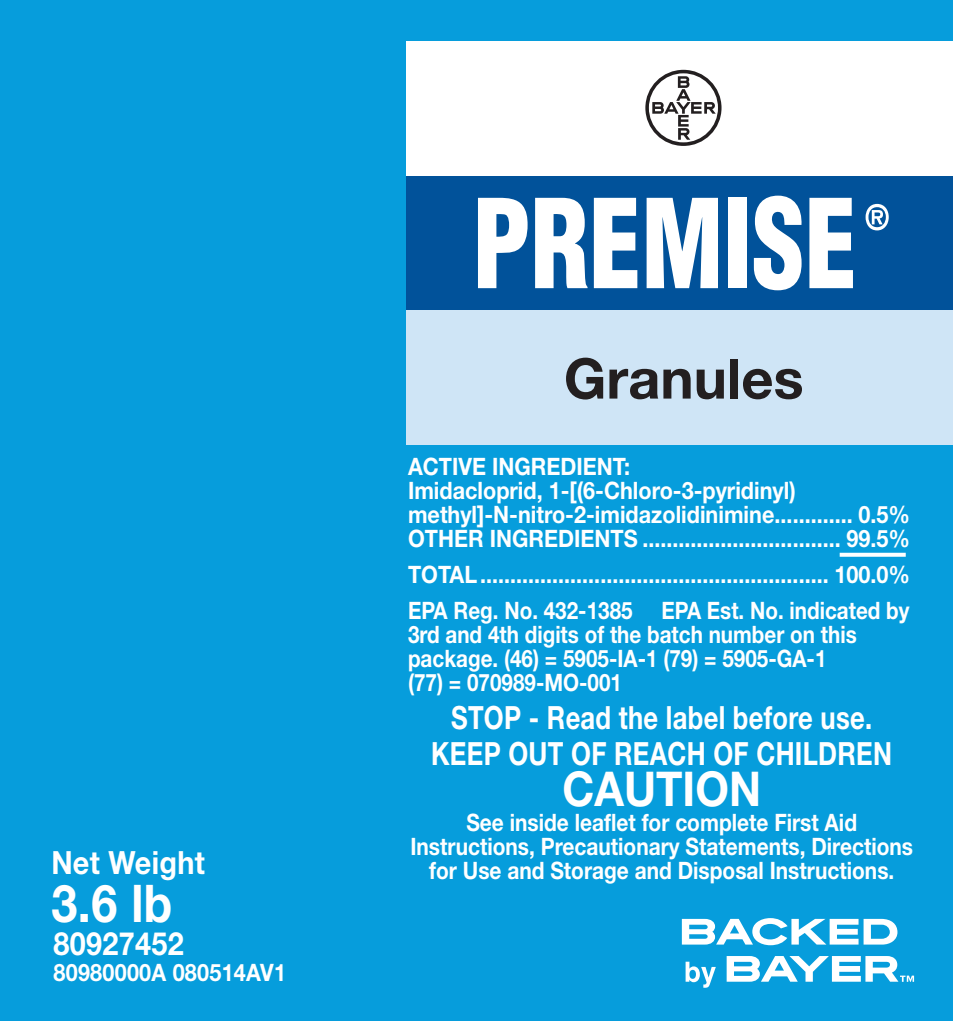
<style>
.page{position:relative;width:953px;height:1021px;background:#fff}
.page>*{position:absolute;margin:0;border:0;box-sizing:border-box;transform-origin:0 0}
.t1{font:700 56px "Helvetica Neue";color:#231f20}
.t2{font:700 52px "Helvetica Neue";color:#fff;scale:.9 1}
.t3{font:700 48px "Helvetica Neue";color:#fff;scale:.9 1}
.t4{font:700 32px/36px "Helvetica Neue";letter-spacing:.01em;color:#fff;text-align:center;scale:.8 1}
.t5{font:700 32px "Helvetica Neue";letter-spacing:.01em;color:#fff;scale:.9 1}
.t6{font:700 24px/24px "Helvetica Neue";color:#fff;scale:.9 1}
.t7{font:700 24px/24px "Helvetica Neue";color:#fff;text-align:center;scale:.87 1}
.t8{font:700 24px/24px "Helvetica Neue";color:#fff;scale:.86 1}
</style>
<div class="page">
<div style="left:0;top:0;width:952px;height:1021px;background:#069ddc"></div>
<svg style="left:839px;top:553px;width:66px;height:4px"></svg>
<svg style="left:681px;top:918px;width:216px;height:27px"></svg>
<svg style="left:726px;top:956px;width:187px;height:26px"></svg>
<svg style="left:685px;top:961px;width:30px;height:27px"></svg>
<div style="left:406px;top:175px;width:546px;height:136px;background:#01529a"></div>
<div style="left:406px;top:41px;width:546px;height:134px;background:#fff"></div>
<div style="left:406px;top:310px;width:546px;height:134px;background:#cfe5f6"></div>
<svg style="left:645px;top:70px;width:76px;height:76px"></svg>
<svg style="left:478px;top:198px;width:49px;height:90px"></svg>
<svg style="left:535px;top:198px;width:52px;height:90px"></svg>
<svg style="left:593px;top:198px;width:44px;height:90px"></svg>
<svg style="left:646px;top:198px;width:71px;height:90px"></svg>
<div style="left:728px;top:198px;width:18px;height:90px;background:#fff"></div>
<svg style="left:753px;top:196px;width:49px;height:94px"></svg>
<svg style="left:809px;top:198px;width:43px;height:90px"></svg>
<svg style="left:865px;top:204px;width:23px;height:26px"></svg>
<svg style="left:948px;top:0;width:5px;height:4px"></svg>
<h3 class="t5" style="left:51px;top:851px;width:172px">Net Weight</h3>
<h2 class="t2" style="left:51px;top:884px;width:136px">3.6 lb</h2>
<h3 class="t5" style="left:54px;top:932px;width:146px">80927452</h3>
<p class="t6" style="left:54px;top:962px;width:260px">80980000A 080514AV1</p>
<h1 class="t1" style="left:563px;top:359px;width:241px">Granules</h1>
<p class="t6" style="left:408px;top:457px;width:559px">ACTIVE INGREDIENT:<br>Imidacloprid, 1-[(6-Chloro-3-pyridinyl) methyl]-N-nitro-2-imidazolidinimine............. 0.5% OTHER INGREDIENTS ................................. 99.5%</p>
<p class="t6" style="left:408px;top:559px;width:559px;line-height:36px">TOTAL.......................................................... 100.0%<br>EPA Reg. No. 432-1385 EPA Est. No. indicated by</p>
<p class="t8" style="left:408px;top:625px;width:523px">3rd and 4th digits of the batch number on this package. (46) = 5905-IA-1 (79) = 5905-GA-1 (77) = 070989-MO-001</p>
<h3 class="t4" style="left:431px;top:703px;width:577px">STOP - Read the label before use.<br>KEEP OUT OF REACH OF CHILDREN</h3>
<h3 class="t3" style="left:562px;top:772px;width:222px">CAUTION</h3>
<p class="t7" style="left:410px;top:813px;width:579px">See inside leaflet for complete First Aid<br>Instructions, Precautionary Statements, Directions for Use and Storage and Disposal Instructions.</p>
</div>
